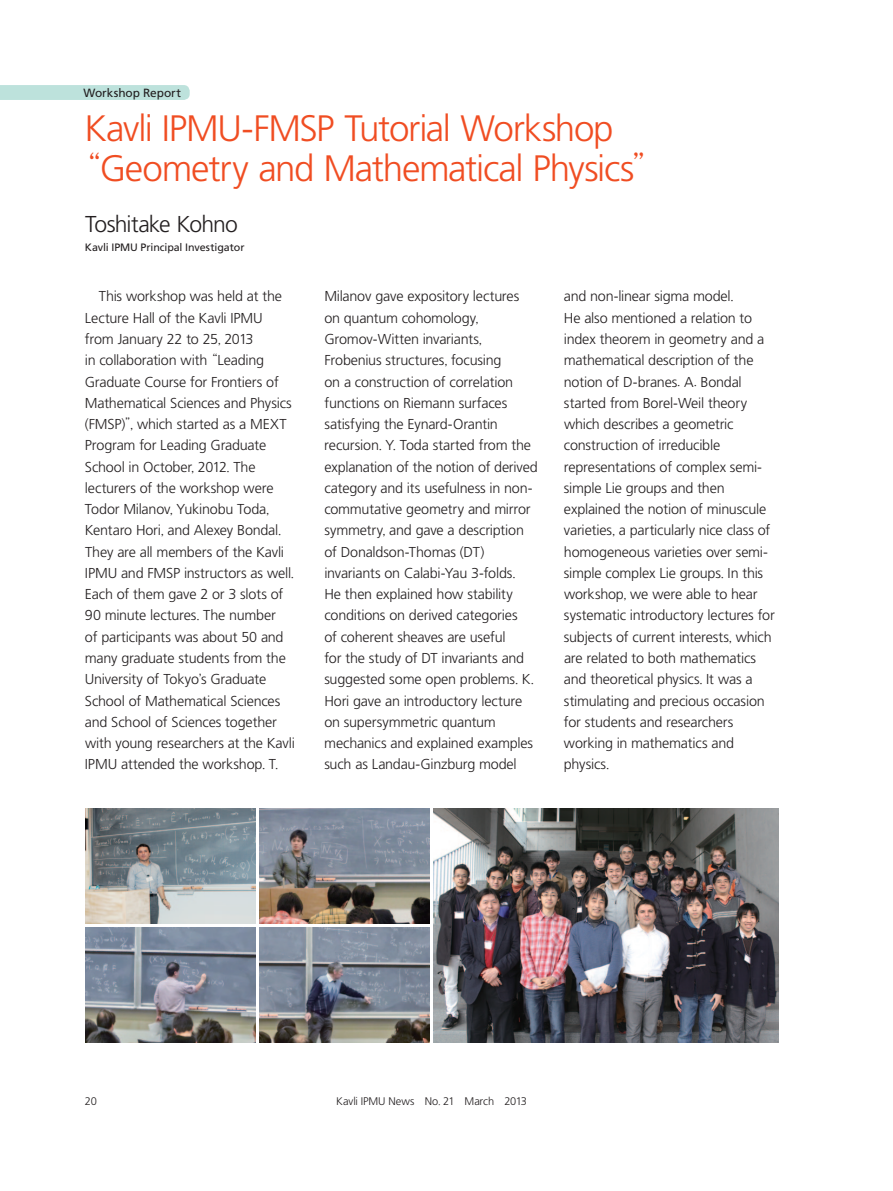
<style>
.page{position:relative;width:893px;height:1191px;background:#fff}
.page>*{position:absolute;margin:0;border:0;box-sizing:border-box;transform-origin:0 0}
.t1{font:300 36.75px/40.3px "Frutiger LT Std";letter-spacing:-.035em;color:#f04d22}
.t2{font:300 22.95px "Frutiger LT Std";letter-spacing:-.035em;color:#231f20}
.t3{font:300 14.4px/21.3px "Frutiger LT Std";letter-spacing:-.015em;color:#231f20}
.t4{font:11.85px "Frutiger LT Std";letter-spacing:-.005em;color:#231f20}
.t5{font:300 11.1px "Frutiger LT Std";letter-spacing:-.01em;color:#231f20}
.t6{font:10.65px "Frutiger LT Std";letter-spacing:-.005em;color:#231f20}
.s1{font-family:"Ryumin Pro";font-size:34.05px}
.s2{font-family:"Ryumin Pro";font-size:13.8px}
.s3{font-family:"Koburina Go Std W1";font-weight:400;font-size:13.8px}
.s4{font-family:"Ryumin Pro";font-size:10.65px}
</style>
<div class="page">
<div style="left:0;top:85px;width:190px;height:15px;background:#bde2dc"></div>
<img style="left:85px;top:808px;width:170px;height:115px">
<img style="left:259px;top:808px;width:170px;height:115px">
<img style="left:85px;top:927px;width:170px;height:115px">
<img style="left:259px;top:927px;width:170px;height:115px">
<img style="left:434px;top:808px;width:344px;height:234px">
<p class="t4" style="left:83px;top:86px;width:99px">Workshop Report</p>
<h1 class="t1" style="left:67px;top:109px;width:601px;text-indent:18px">Kavli IPMU-FMSP Tutorial Workshop <span class="s1">“</span>Geometry and Mathematical Physics<span class="s1">”</span></h1>
<h2 class="t2" style="left:85px;top:211px;width:154px">Toshitake Kohno</h2>
<p class="t6" style="left:85px;top:241px;width:161px">Kavli IPMU Principal Investigator</p>
<p class="t3" style="left:85px;top:286px;width:212px;text-indent:14px">This workshop was held at the<br>Lecture Hall of the Kavli IPMU from January 22 to 25<span class="s2">,</span> 2013<br>in collaboration with<span class="s2">“</span>Leading<br>Graduate Course for Frontiers of<br>Mathematical Sciences and Physics (FMSP)<span class="s2">”,</span> which started as a MEXT<br>Program for Leading Graduate<br>School in October<span class="s2">,</span> 2012<span class="s2">.</span> The lecturers of the workshop were<br>Todor Milanov<span class="s2">,</span> Yukinobu Toda<span class="s2">,<br></span>Kentaro Hori<span class="s2">,</span> and Alexey Bondal<span class="s2">.<br></span>They are all members of the Kavli<br>IPMU and FMSP instructors as well<span class="s2">.<br></span>Each of them gave 2 or 3 slots of<br>90 minute lectures<span class="s2">.</span> The number<br>of participants was about 50 and many graduate students from the<br>University of Tokyo<span class="s3">ʼ</span>s Graduate<br>School of Mathematical Sciences and School of Sciences together with young researchers at the Kavli<br>IPMU attended the workshop<span class="s2">.</span> T<span class="s2">.</span></p>
<p class="t3" style="left:324px;top:286px;width:215px">Milanov gave expository lectures on quantum cohomology<span class="s2">,<br></span>Gromov-Witten invariants<span class="s2">,<br></span>Frobenius structures<span class="s2">,</span> focusing<br>on a construction of correlation functions on Riemann surfaces satisfying the Eynard-Orantin recursion<span class="s2">.</span> Y<span class="s2">.</span> Toda started from the explanation of the notion of derived category and its usefulness in non&shy;commutative geometry and mirror symmetry<span class="s2">,</span> and gave a description of Donaldson-Thomas (DT) invariants on Calabi-Yau 3-folds<span class="s2">.<br></span>He then explained how stability conditions on derived categories<br>of coherent sheaves are useful<br>for the study of DT invariants and suggested some open problems<span class="s2">.</span> K<span class="s2">.<br></span>Hori gave an introductory lecture on supersymmetric quantum mechanics and explained examples such as Landau-Ginzburg model</p>
<p class="t3" style="left:564px;top:286px;width:212px">and non-linear sigma model<span class="s2">.<br></span>He also mentioned a relation to index theorem in geometry and a mathematical description of the notion of D-branes<span class="s2">.</span> A<span class="s2">.</span> Bondal started from Borel-Weil theory which describes a geometric construction of irreducible representations of complex semi&shy;simple Lie groups and then explained the notion of minuscule varieties<span class="s2">,</span> a particularly nice class of homogeneous varieties over semi&shy;simple complex Lie groups<span class="s2">.</span> In this workshop<span class="s2">,</span> we were able to hear systematic introductory lectures for subjects of current interests<span class="s2">,</span> which are related to both mathematics and theoretical physics<span class="s2">.</span> It was a stimulating and precious occasion for students and researchers working in mathematics and physics<span class="s2">.</span></p>
<p class="t5" style="left:85px;top:1094px;width:13px">20</p>
<p class="t5" style="left:336px;top:1094px;width:192px">Kavli IPMU News No<span class="s4">.</span> 21 March 2013</p>
</div>
